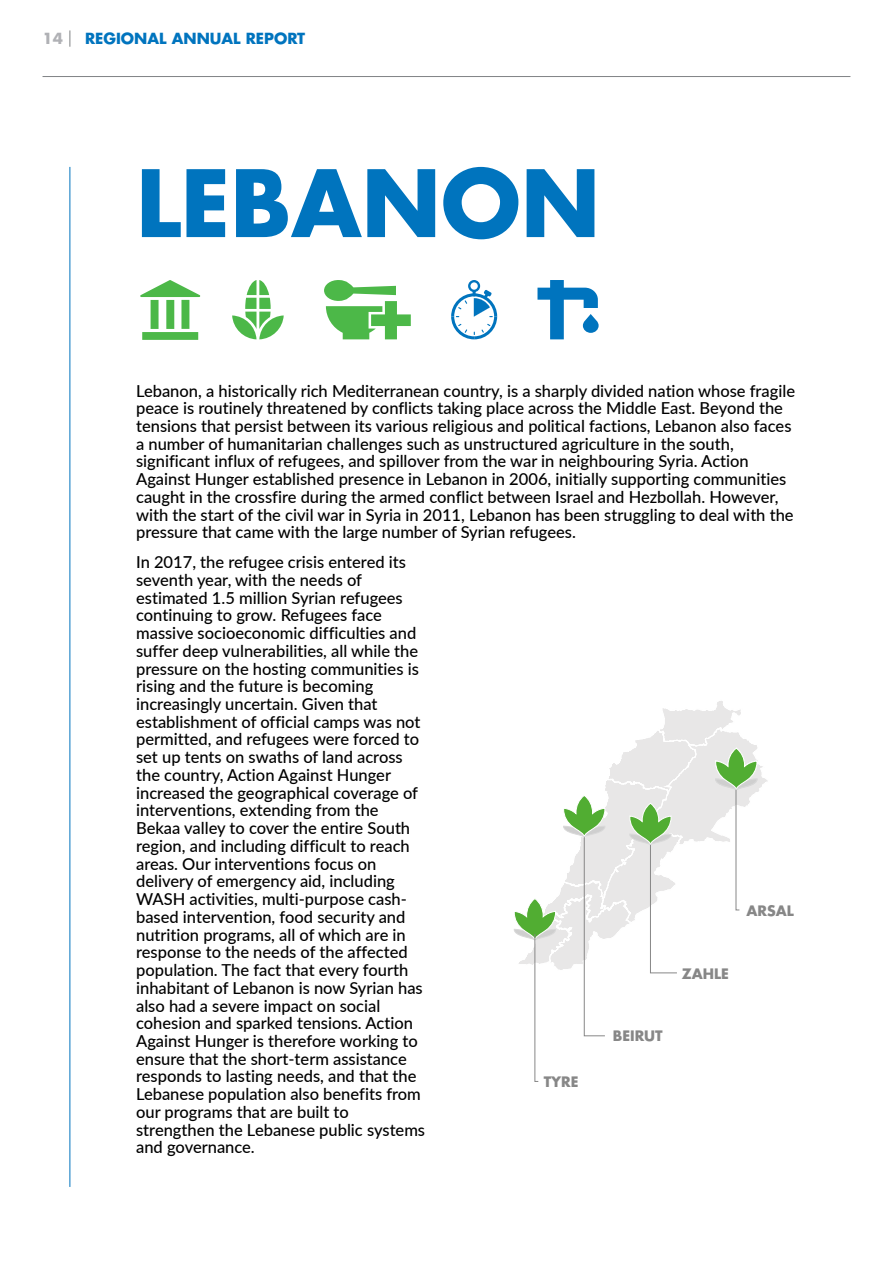
<style>
.page{position:relative;width:893px;height:1263px;background:#fff}
.page>*{position:absolute;margin:0;border:0;box-sizing:border-box;transform-origin:0 0}
.t1{font:500 16.5px/17.7px "Lato";color:#000}
.t2{font:700 15px "Futura LT Pro";color:#0074be}
.t3{font:700 15px "Futura LT Pro";color:#b0b1b5}
.t4{font:700 14.1px "Futura LT Pro";color:#878787}
</style>
<div class="page">
<hr style="left:43px;top:76px;width:807px;height:1px;background:#808285">
<svg style="left:70px;top:30px;width:1px;height:17px"></svg>
<svg style="left:324px;top:280px;width:87px;height:59px"></svg>
<svg style="left:537px;top:280px;width:62px;height:59px"></svg>
<svg style="left:232px;top:280px;width:52px;height:59px"></svg>
<svg style="left:451px;top:280px;width:46px;height:59px"></svg>
<hr style="left:70px;top:167px;width:1px;height:1020px;background:#0074be">
<svg style="left:142px;top:167px;width:452px;height:72px"></svg>
<svg style="left:514px;top:701px;width:254px;height:381px"></svg>
<svg style="left:140px;top:280px;width:61px;height:60px"></svg>
<p class="t3" style="left:43px;top:26px;width:22px">14</p>
<p class="t2" style="left:85px;top:26px;width:222px">REGIONAL ANNUAL REPORT</p>
<p class="t1" style="left:136px;top:381px;width:660px">Lebanon, a historically rich Mediterranean country, is a sharply divided nation whose fragile peace is routinely threatened by conflicts taking place across the Middle East. Beyond the tensions that persist between its various religious and political factions, Lebanon also faces a number of humanitarian challenges such as unstructured agriculture in the south, significant influx of refugees, and spillover from the war in neighbouring Syria. Action Against Hunger established presence in Lebanon in 2006, initially supporting communities caught in the crossfire during the armed conflict between Israel and Hezbollah. However, with the start of the civil war in Syria in 2011, Lebanon has been struggling to deal with the pressure that came with the large number of Syrian refugees.</p>
<p class="t1" style="left:136px;top:553px;width:290px">In 2017, the refugee crisis entered its seventh year, with the needs of estimated 1.5 million Syrian refugees continuing to grow. Refugees face massive socioeconomic difficulties and suffer deep vulnerabilities, all while the pressure on the hosting communities is rising and the future is becoming increasingly uncertain. Given that establishment of official camps was not permitted, and refugees were forced to set up tents on swaths of land across the country, Action Against Hunger increased the geographical coverage of interventions, extending from the Bekaa valley to cover the entire South region, and including difficult to reach areas. Our interventions focus on delivery of emergency aid, including WASH activities, multi-purpose cash&shy;based intervention, food security and nutrition programs, all of which are in response to the needs of the affected population. The fact that every fourth inhabitant of Lebanon is now Syrian has also had a severe impact on social cohesion and sparked tensions. Action Against Hunger is therefore working to ensure that the short-term assistance responds to lasting needs, and that the Lebanese population also benefits from our programs that are built to strengthen the Lebanese public systems and governance.</p>
<p class="t4" style="left:746px;top:899px;width:49px">ARSAL</p>
<p class="t4" style="left:682px;top:962px;width:49px">ZAHLE</p>
<p class="t4" style="left:613px;top:1025px;width:51px">BEIRUT</p>
<p class="t4" style="left:544px;top:1071px;width:36px">TYRE</p>
</div>
